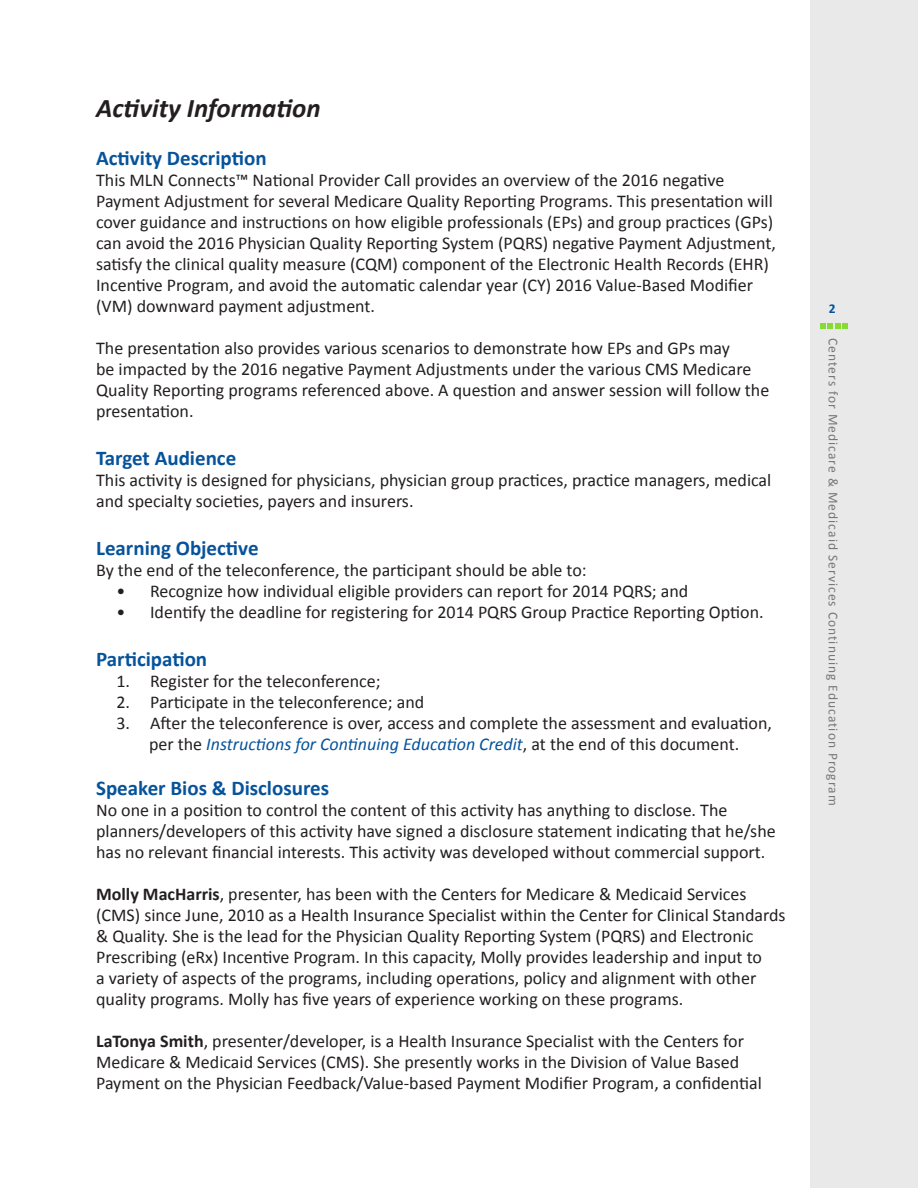
<style>
.page{position:relative;width:918px;height:1188px;background:#fff}
.page>*{position:absolute;margin:0;border:0;box-sizing:border-box;transform-origin:0 0}
.t1{font:italic 700 27px "Calibri";color:#231f20}
.t2{font:700 21px "Calibri";color:#06539b}
.t3{font:18px/21px "Calibri";color:#231f20}
.t4{font:13.5px "Calibri";letter-spacing:.075em;color:#777}
.t5{font:700 13.5px "Calibri";color:#06539b}
.s1{font-style:italic;color:#06539b}
.s2{font-weight:700}
</style>
<div class="page">
<div style="left:810px;top:0;width:108px;height:1188px;background:#e9e9e9"></div>
<svg style="left:820px;top:323px;width:28px;height:6px"></svg>
<p class="t1" style="left:96px;top:91px;width:226px">Activity Information</p>
<p class="t2" style="left:96px;top:145px;width:172px">Activity Description</p>
<p class="t3" style="left:96px;top:170px;width:681px">This MLN Connects™ National Provider Call provides an overview of the 2016 negative Payment Adjustment for several Medicare Quality Reporting Programs. This presentation will cover guidance and instructions on how eligible professionals (EPs) and group practices (GPs) can avoid the 2016 Physician Quality Reporting System (PQRS) negative Payment Adjustment, satisfy the clinical quality measure (CQM) component of the Electronic Health Records (EHR)<br>Incentive Program, and avoid the automatic calendar year (CY) 2016 Value-Based Modifier (VM) downward payment adjustment.</p>
<p class="t3" style="left:96px;top:338px;width:675px">The presentation also provides various scenarios to demonstrate how EPs and GPs may<br>be impacted by the 2016 negative Payment Adjustments under the various CMS Medicare Quality Reporting programs referenced above. A question and answer session will follow the presentation.</p>
<p class="t2" style="left:96px;top:445px;width:142px">Target Audience</p>
<p class="t3" style="left:96px;top:470px;width:677px">This activity is designed for physicians, physician group practices, practice managers, medical and specialty societies, payers and insurers.</p>
<p class="t2" style="left:96px;top:535px;width:164px">Learning Objective</p>
<p class="t3" style="left:96px;top:560px;width:492px">By the end of the teleconference, the participant should be able to:</p>
<p class="t3" style="left:116px;top:581px;width:573px">• Recognize how individual eligible providers can report for 2014 PQRS; and</p>
<p class="t3" style="left:116px;top:602px;width:649px">• Identify the deadline for registering for 2014 PQRS Group Practice Reporting Option.</p>
<p class="t2" style="left:96px;top:646px;width:113px">Participation</p>
<p class="t3" style="left:116px;top:671px;width:266px">1. Register for the teleconference;</p>
<p class="t3" style="left:116px;top:692px;width:309px">2. Participate in the teleconference; and</p>
<p class="t3" style="left:116px;top:713px;width:657px;text-align:center">3. After the teleconference is over, access and complete the assessment and evaluation, per the <span class="s1">Instructions for Continuing Education Credit</span>, at the end of this document.</p>
<p class="t2" style="left:96px;top:775px;width:235px">Speaker Bios &amp; Disclosures</p>
<p class="t3" style="left:96px;top:800px;width:681px">No one in a position to control the content of this activity has anything to disclose. The planners/developers of this activity have signed a disclosure statement indicating that he/she has no relevant financial interests. This activity was developed without commercial support.</p>
<p class="t3" style="left:96px;top:884px;width:691px"><span class="s2">Molly MacHarris</span>, presenter, has been with the Centers for Medicare &amp; Medicaid Services (CMS) since June, 2010 as a Health Insurance Specialist within the Center for Clinical Standards</p>
<p class="t3" style="left:96px;top:926px;width:668px">&amp; Quality. She is the lead for the Physician Quality Reporting System (PQRS) and Electronic Prescribing (eRx) Incentive Program. In this capacity, Molly provides leadership and input to a variety of aspects of the programs, including operations, policy and alignment with other quality programs. Molly has five years of experience working on these programs.</p>
<p class="t3" style="left:96px;top:1031px;width:667px"><span class="s2">LaTonya Smith</span>, presenter/developer, is a Health Insurance Specialist with the Centers for<br>Medicare &amp; Medicaid Services (CMS). She presently works in the Division of Value Based<br>Payment on the Physician Feedback/Value-based Payment Modifier Program, a confidential</p>
<p class="t5" style="left:829px;top:300px;width:8px">2</p>
<p class="t4" style="left:842px;top:338px;width:469px;rotate:90deg">Centers for Medicare &amp; Medicaid Services Continuing Education Program</p>
</div>
